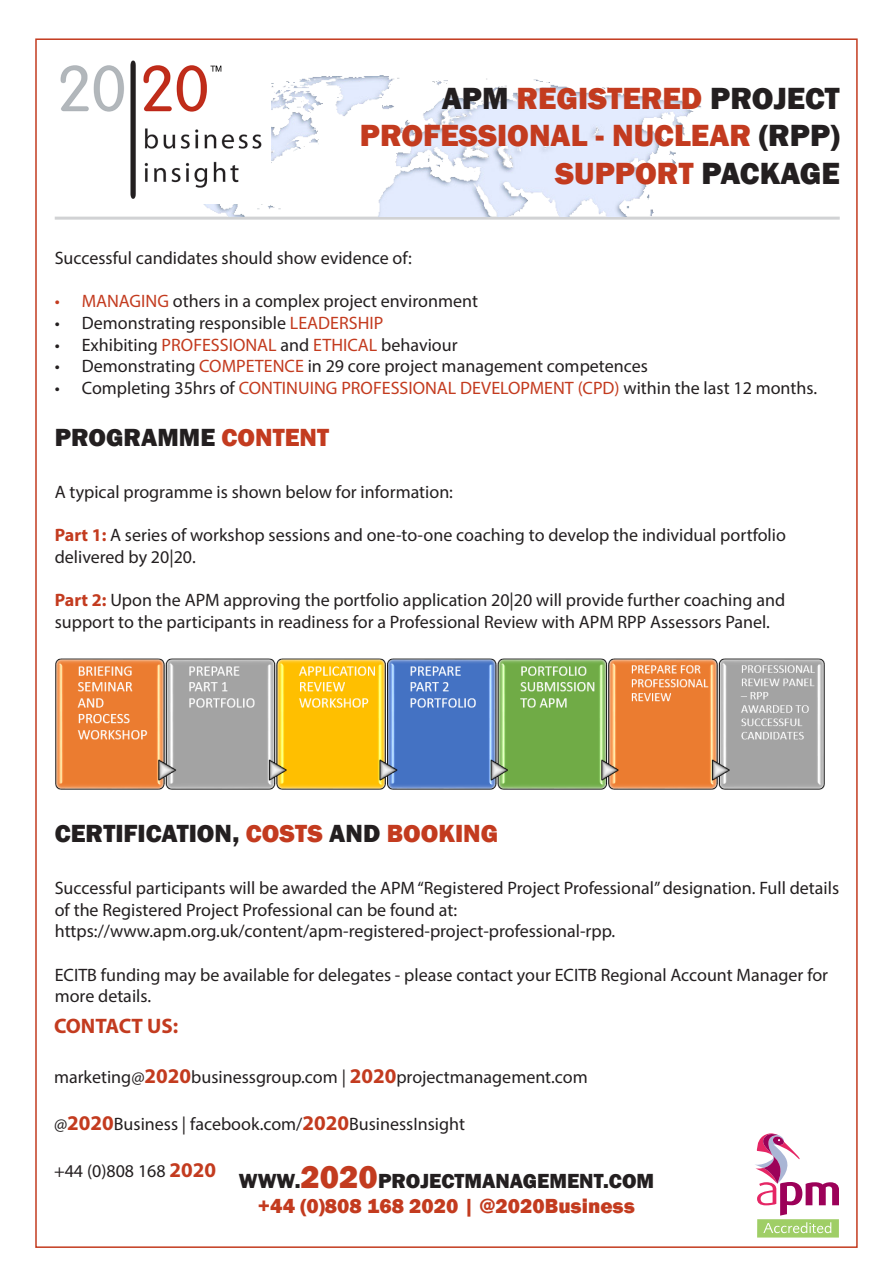
<style>
.page{position:relative;width:893px;height:1263px;background:#fff}
.page>*{position:absolute;margin:0;border:0;box-sizing:border-box;transform-origin:0 0}
.t1{font:800 31.5px/37.8px "Franklin Gothic";color:#c33b1f;text-align:right}
.t2{font:800 25.5px "Franklin Gothic";color:#231f20}
.t3{font:800 21px "Franklin Gothic";color:#c33b1f}
.t4{font:800 21px "Franklin Gothic";color:#231f20}
.t5{font:700 21px "Myriad Pro";color:#c33b1f}
.t6{font:18px/21.6px "Myriad Pro";color:#231f20}
.s1{color:#231f20}
.s2{color:#c33b1f}
.s3{font-weight:700;color:#c33b1f}
.s4{font-weight:700;font-size:21px;color:#c33b1f}
.s5{font-size:33px;color:#c33b1f}
</style>
<div class="page">
<hr style="left:55px;top:217px;width:785px;height:3px;background:#d1d2d4">
<img style="left:127px;top:75px;width:642px;height:142px">
<img style="left:60px;top:60px;width:211px;height:144px">
<div style="left:757px;top:1219px;width:82px;height:18px;background:#9fce66"></div>
<svg style="left:763px;top:1222px;width:68px;height:11px"></svg>
<svg style="left:755px;top:1133px;width:84px;height:82px"></svg>
<img style="left:55px;top:658px;width:770px;height:132px">
<p class="t1" style="left:360px;top:79px;width:481px"><span class="s1">APM</span> REGISTERED <span class="s1">PROJECT<br></span>PROFESSIONAL - NUCLEAR <span class="s1">(RPP)<br></span>SUPPORT <span class="s1">PACKAGE</span></p>
<p class="t6" style="left:55px;top:247px;width:359px">Successful candidates should show evidence of:</p>
<p class="t6" style="left:55px;top:290px;width:425px"><span class="s2">• MANAGING</span> others in a complex project environment</p>
<p class="t6" style="left:55px;top:312px;width:330px">• Demonstrating responsible <span class="s2">LEADERSHIP</span></p>
<p class="t6" style="left:55px;top:333px;width:404px">• Exhibiting <span class="s2">PROFESSIONAL</span> and <span class="s2">ETHICAL</span> behaviour</p>
<p class="t6" style="left:55px;top:355px;width:595px">• Demonstrating <span class="s2">COMPETENCE</span> in 29 core project management competences</p>
<p class="t6" style="left:55px;top:377px;width:764px">• Completing 35hrs of <span class="s2">CONTINUING PROFESSIONAL DEVELOPMENT (CPD)</span> within the last 12 months.</p>
<p class="t2" style="left:55px;top:421px;width:276px">PROGRAMME <span class="s2">CONTENT</span></p>
<p class="t6" style="left:55px;top:481px;width:400px">A typical programme is shown below for information:</p>
<p class="t6" style="left:55px;top:524px;width:733px"><span class="s3">Part 1:</span> A series of workshop sessions and one-to-one coaching to develop the individual portfolio delivered by 20|20.</p>
<p class="t6" style="left:55px;top:589px;width:732px"><span class="s3">Part 2:</span> Upon the APM approving the portfolio application 20|20 will provide further coaching and support to the participants in readiness for a Professional Review with APM RPP Assessors Panel.</p>
<p class="t2" style="left:55px;top:817px;width:445px">CERTIFICATION, <span class="s2">COSTS</span> AND <span class="s2">BOOKING</span></p>
<p class="t6" style="left:55px;top:877px;width:786px">Successful participants will be awarded the APM “Registered Project Professional” designation. Full details of the Registered Project Professional can be found at: https://www.apm.org.uk/content/apm-registered-project-professional-rpp.</p>
<p class="t6" style="left:55px;top:963px;width:775px">ECITB funding may be available for delegates - please contact your ECITB Regional Account Manager for more details.</p>
<p class="t5" style="left:54px;top:1012px;width:126px">CONTACT US:</p>
<p class="t6" style="left:54px;top:1066px;width:535px">marketing@<span class="s4">2020</span>businessgroup.com | <span class="s4">2020</span>projectmanagement.com</p>
<p class="t6" style="left:54px;top:1113px;width:413px">@<span class="s4">2020</span>Business | facebook.com/<span class="s4">2020</span>BusinessInsight</p>
<p class="t6" style="left:54px;top:1159px;width:164px">+44 (0)808 168 <span class="s4">2020</span></p>
<p class="t4" style="left:239px;top:1167px;width:417px">WWW.<span class="s5">2020</span>PROJECTMANAGEMENT.COM</p>
<p class="t3" style="left:258px;top:1192px;width:378px">+44 (0)808 168 2020 | @2020Business</p>
</div>
